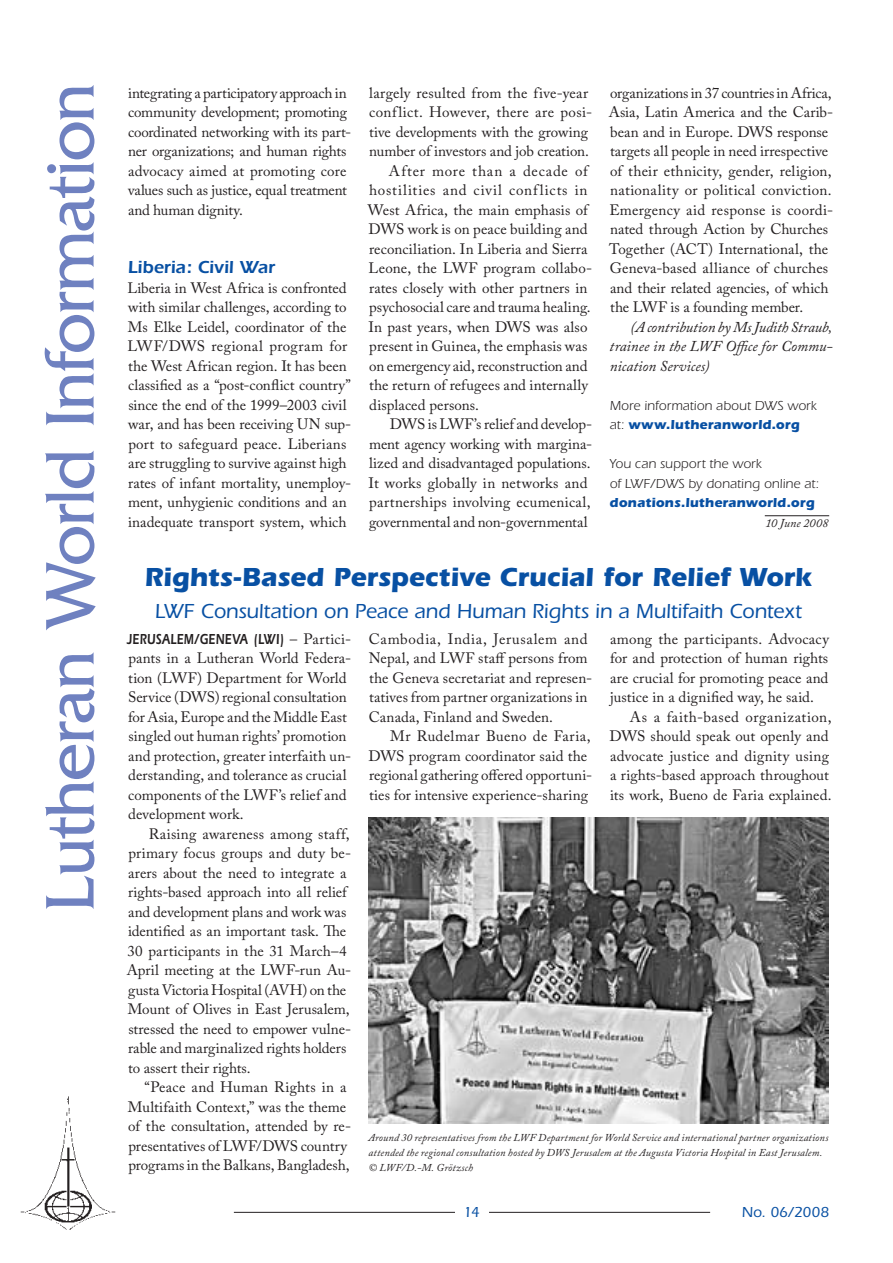
<style>
.page{position:relative;width:893px;height:1263px;background:#fff}
.page>*{position:absolute;margin:0;border:0;box-sizing:border-box;transform-origin:0 0}
.t1{font:72px "Friz Quadrata";letter-spacing:-.02em;color:#6f81c0}
.t2{font:700 27px "Itc Eras";letter-spacing:-.005em;color:#0850a3}
.t3{font:500 21px "Itc Eras";letter-spacing:-.005em;color:#0850a3}
.t4{font:600 18px "Itc Eras";color:#0850a3}
.t5{font:15px/19.5px "Adobe Caslon Pro";letter-spacing:.005em;color:#231f20}
.t6{font:italic 15px/19.5px "Adobe Caslon Pro";color:#231f20;text-align:justify}
.t7{font:600 15px "Itc Eras";letter-spacing:.025em;color:#231f20;scale:.75 1}
.t8{font:15px "Adobe Caslon Pro";letter-spacing:.025em;color:#231f20}
.t9{font:15px "Adobe Caslon Pro";letter-spacing:.06em;color:#231f20}
.t10{font:15px "Adobe Caslon Pro";letter-spacing:.04em;color:#231f20}
.t11{font:15px "Adobe Caslon Pro";letter-spacing:.05em;color:#231f20}
.t12{font:500 15px "Itc Eras";color:#0850a3}
.t13{font:13.5px/19.5px "Itc Eras";letter-spacing:.01em;color:#231f20}
.t14{font:700 13.5px "Itc Eras";letter-spacing:.01em;color:#0850a3}
.t15{font:italic 12px "Adobe Caslon Pro";letter-spacing:.015em;color:#231f20}
.t16{font:italic 10.5px/15px "Adobe Caslon Pro";letter-spacing:.015em;color:#231f20}
.s1{font-weight:700;color:#0850a3}
.s2{font-family:"Adobe Caslon Pro";font-weight:400}
</style>
<div class="page">
<hr style="left:489px;top:1212px;width:221px;height:1px;background:#231f20">
<hr style="left:234px;top:1212px;width:221px;height:1px;background:#231f20">
<img style="left:20px;top:1096px;width:96px;height:134px">
<img style="left:369px;top:817px;width:460px;height:307px">
<hr style="left:765px;top:515px;width:64px;height:1px;background:#231f20">
<h1 class="t1" style="left:30px;top:912px;width:830px;rotate:-90deg">Lutheran World Information</h1>
<p class="t5" style="left:128px;top:83px;width:225px">integrating a participatory approach in community development; promoting coordinated networking with its part&shy;ner organizations; and human rights advocacy aimed at promoting core values such as justice, equal treatment and human dignity.</p>
<p class="t4" style="left:128px;top:257px;width:149px">Liberia: Civil War</p>
<p class="t5" style="left:128px;top:278px;width:225px">Liberia in West Africa is confronted with similar challenges, according to Ms Elke Leidel, coordinator of the LWF/DWS regional program for the West African region. It has been classified as a “post-conflict country” since the end of the 1999–2003 civil war, and has been receiving UN sup&shy;port to safeguard peace. Liberians are struggling to survive against high rates of infant mortality, unemploy&shy;ment, unhygienic conditions and an inadequate transport system, which</p>
<p class="t5" style="left:369px;top:83px;width:221px">largely resulted from the five-year</p>
<p class="t8" style="left:369px;top:103px;width:224px">conflict. However, there are posi-</p>
<p class="t5" style="left:369px;top:122px;width:220px">tive developments with the growing</p>
<p class="t5" style="left:369px;top:141px;width:221px">number of investors and job creation.</p>
<p class="t11" style="left:389px;top:162px;width:200px">After more than a decade of</p>
<p class="t9" style="left:369px;top:181px;width:220px">hostilities and civil conflicts in</p>
<p class="t5" style="left:368px;top:200px;width:221px">West Africa, the main emphasis of</p>
<p class="t5" style="left:369px;top:219px;width:220px">DWS work is on peace building and</p>
<p class="t5" style="left:369px;top:239px;width:220px">reconciliation. In Liberia and Sierra</p>
<p class="t5" style="left:368px;top:258px;width:225px">Leone, the LWF program collabo-</p>
<p class="t5" style="left:369px;top:278px;width:220px">rates closely with other partners in</p>
<p class="t5" style="left:369px;top:297px;width:223px">psychosocial care and trauma healing.</p>
<p class="t5" style="left:369px;top:317px;width:220px">In past years, when DWS was also</p>
<p class="t5" style="left:369px;top:336px;width:220px">present in Guinea, the emphasis was</p>
<p class="t5" style="left:369px;top:356px;width:220px">on emergency aid, reconstruction and</p>
<p class="t5" style="left:369px;top:375px;width:220px">the return of refugees and internally</p>
<p class="t5" style="left:369px;top:395px;width:111px">displaced persons.</p>
<p class="t5" style="left:390px;top:414px;width:204px">DWS is LWF’s relief and develop-</p>
<p class="t5" style="left:369px;top:434px;width:224px">ment agency working with margina-</p>
<p class="t5" style="left:369px;top:453px;width:223px">lized and disadvantaged populations.</p>
<p class="t5" style="left:369px;top:473px;width:220px">It works globally in networks and</p>
<p class="t5" style="left:369px;top:492px;width:223px">partnerships involving ecumenical,</p>
<p class="t5" style="left:369px;top:512px;width:220px">governmental and non-governmental</p>
<p class="t5" style="left:609px;top:83px;width:226px">organizations in 37 countries in Africa, Asia, Latin America and the Carib&shy;bean and in Europe. DWS response targets all people in need irrespective of their ethnicity, gender, religion, nationality or political conviction.<br>Emergency aid response is coordi&shy;nated through Action by Churches Together (ACT) International, the Geneva-based alliance of churches and their related agencies, of which the LWF is a founding member.</p>
<p class="t6" style="left:610px;top:317px;width:224px;text-indent:21px">(A contribution by Ms Judith Straub, trainee in the LWF Office for Commu&shy;nication Services)</p>
<p class="t13" style="left:610px;top:395px;width:209px">More information about DWS work at: <span class="s1">www.lutheranworld.org</span></p>
<p class="t13" style="left:609px;top:454px;width:211px">You can support the work<br>of LWF/DWS by donating online at:</p>
<p class="t14" style="left:610px;top:495px;width:207px">donations.lutheranworld.org</p>
<p class="t15" style="left:765px;top:515px;width:64px">10 June 2008</p>
<h2 class="t2" style="left:144px;top:561px;width:669px">Rights-Based Perspective Crucial for Relief Work</h2>
<h3 class="t3" style="left:155px;top:599px;width:648px">LWF Consultation on Peace and Human Rights in a Multifaith Context</h3>
<p class="t7" style="left:127px;top:630px;width:300px">JERUSALEM/GENEVA (LWI) <span class="s2">– Partici-</span></p>
<p class="t5" style="left:128px;top:648px;width:225px">pants in a Lutheran World Federa&shy;tion (LWF) Department for World Service (DWS) regional consultation for Asia, Europe and the Middle East singled out human rights’ promotion and protection, greater interfaith un&shy;derstanding, and tolerance as crucial components of the LWF’s relief and development work.</p>
<p class="t5" style="left:127px;top:824px;width:226px;text-indent:22px">Raising awareness among staff, primary focus groups and duty be&shy;arers about the need to integrate a rights-based approach into all relief and development plans and work was identified as an important task. The 30 participants in the 31 March–4<br>April meeting at the LWF-run Au&shy;gusta Victoria Hospital (AVH) on the Mount of Olives in East Jerusalem, stressed the need to empower vulne&shy;rable and marginalized rights holders to assert their rights.</p>
<p class="t5" style="left:128px;top:1077px;width:225px;text-indent:17px">“Peace and Human Rights in a Multifaith Context,” was the theme of the consultation, attended by re&shy;presentatives of LWF/DWS country programs in the Balkans, Bangladesh,</p>
<p class="t5" style="left:610px;top:629px;width:220px">among the participants. Advocacy</p>
<p class="t5" style="left:610px;top:648px;width:220px">for and protection of human rights</p>
<p class="t5" style="left:610px;top:668px;width:220px">are crucial for promoting peace and</p>
<p class="t5" style="left:610px;top:687px;width:205px">justice in a dignified way, he said.</p>
<p class="t10" style="left:630px;top:708px;width:203px">As a faith-based organization,</p>
<p class="t5" style="left:610px;top:726px;width:220px">DWS should speak out openly and</p>
<p class="t5" style="left:610px;top:746px;width:220px">advocate justice and dignity using</p>
<p class="t5" style="left:610px;top:765px;width:220px">a rights-based approach throughout</p>
<p class="t5" style="left:610px;top:785px;width:223px">its work, Bueno de Faria explained.</p>
<p class="t5" style="left:369px;top:629px;width:225px">Cambodia, India, Jerusalem and Nepal, and LWF staff persons from the Geneva secretariat and represen&shy;tatives from partner organizations in Canada, Finland and Sweden.</p>
<p class="t5" style="left:369px;top:726px;width:225px;text-indent:21px">Mr Rudelmar Bueno de Faria, DWS program coordinator said the regional gathering offered opportuni&shy;ties for intensive experience-sharing</p>
<p class="t16" style="left:368px;top:1129px;width:462px">Around 30 representatives from the LWF Department for World Service and international partner organizations attended the regional consultation hosted by DWS Jerusalem at the Augusta Victoria Hospital in East Jerusalem. © LWF/D.-M. Grötzsch</p>
<p class="t12" style="left:464px;top:1203px;width:16px">14</p>
<p class="t12" style="left:742px;top:1203px;width:89px">No. 06/2008</p>
</div>
